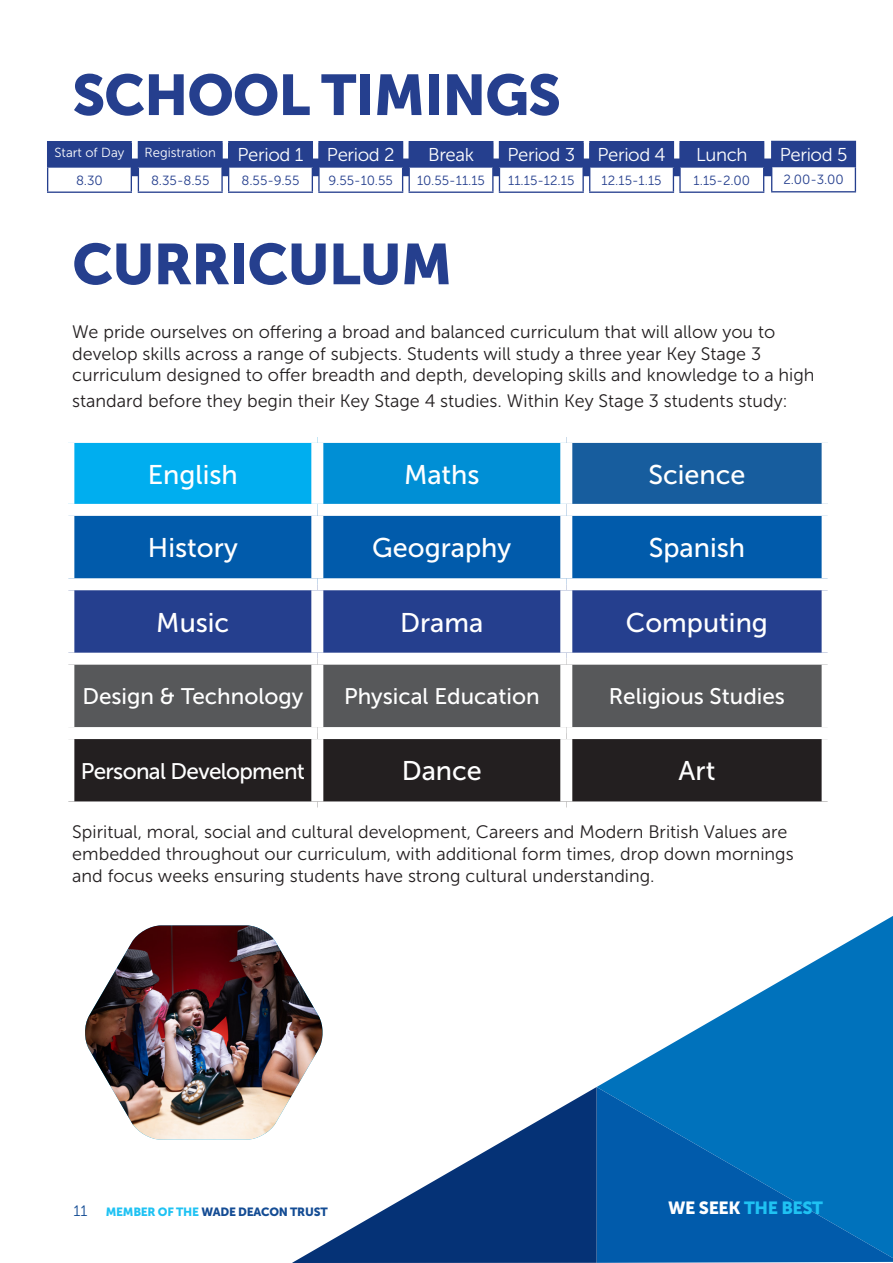
<style>
.page{position:relative;width:893px;height:1263px;background:#fff}
.page>*{position:absolute;margin:0;border:0;box-sizing:border-box;transform-origin:0 0}
.t1{font:57px "Museo Sans 900";letter-spacing:-.02em;color:#253f8e}
.t2{font:27px "Museo Sans 500";color:#fff}
.t3{font:22.5px "Museo Sans 500";color:#fff}
.t4{font:22.5px "Museo Sans 500";letter-spacing:-.03em;color:#fff}
.t5{font:18.6px "Museo Sans 300";letter-spacing:-.02em;color:#fff}
.t6{font:18px/21.6px "Museo Sans 300";color:#231f20}
.t7{font:17.55px "Museo Sans 900";letter-spacing:-.02em;color:#1fc2f3}
.t8{font:13.2px "Museo Sans 300";color:#253f8e}
.t9{font:13.2px "Museo Sans 300";color:#fff}
.t10{font:11.85px "Museo Sans 900";letter-spacing:-.02em;color:#144c94}
.s1{font-family:"Museo Sans 300";font-size:15px}
.s2{color:#1fc2f3}
.s3{color:#fff}
</style>
<div class="page">
<svg style="left:597px;top:916px;width:296px;height:171px"></svg>
<svg style="left:597px;top:1087px;width:296px;height:176px;background:#0166b3"></svg>
<svg style="left:292px;top:1087px;width:305px;height:176px;fill:#053276"></svg>
<img style="left:85px;top:925px;width:239px;height:215px">
<div style="left:68px;top:437px;width:249px;height:73px;background:#00aeef"></div>
<div style="left:317px;top:437px;width:249px;height:73px;background:#008fd5"></div>
<div style="left:566px;top:437px;width:262px;height:73px;background:#175d9e"></div>
<div style="left:74px;top:516px;width:748px;height:62px;background:#015bab"></div>
<div style="left:74px;top:590px;width:748px;height:63px;background:#253f8e"></div>
<div style="left:74px;top:665px;width:748px;height:62px;background:#57585a"></div>
<div style="left:74px;top:739px;width:748px;height:62px;background:#231f20"></div>
<div style="left:62px;top:431px;width:255px;height:12px;background:#fff"></div>
<div style="left:62px;top:443px;width:12px;height:61px;background:#fff"></div>
<div style="left:317px;top:431px;width:249px;height:12px;background:#fff"></div>
<div style="left:311px;top:443px;width:12px;height:61px;background:#fff"></div>
<div style="left:566px;top:431px;width:268px;height:12px;background:#fff"></div>
<div style="left:560px;top:443px;width:12px;height:61px;background:#fff"></div>
<div style="left:822px;top:443px;width:12px;height:61px;background:#fff"></div>
<div style="left:62px;top:504px;width:255px;height:12px;background:#fff"></div>
<div style="left:317px;top:504px;width:249px;height:12px;background:#fff"></div>
<div style="left:311px;top:516px;width:12px;height:62px;background:#fff"></div>
<div style="left:566px;top:504px;width:268px;height:12px;background:#fff"></div>
<div style="left:560px;top:516px;width:12px;height:62px;background:#fff"></div>
<div style="left:311px;top:590px;width:12px;height:63px;background:#fff"></div>
<div style="left:560px;top:590px;width:12px;height:63px;background:#fff"></div>
<div style="left:311px;top:665px;width:12px;height:62px;background:#fff"></div>
<div style="left:560px;top:665px;width:12px;height:62px;background:#fff"></div>
<div style="left:311px;top:739px;width:12px;height:62px;background:#fff"></div>
<div style="left:560px;top:739px;width:12px;height:62px;background:#fff"></div>
<div style="left:103px;top:159px;width:683px;height:17px;background:#253f8e"></div>
<div style="left:138px;top:142px;width:84px;height:25px;background:#253f8e"></div>
<div style="left:138px;top:167px;width:84px;height:25px;background:#fff"></div>
<hr style="left:221px;top:168px;width:2px;height:24px;background:#253f8e">
<hr style="left:138px;top:192px;width:85px;height:1px;background:#253f8e">
<hr style="left:138px;top:141px;width:85px;height:1px;background:#253f8e">
<svg style="left:138px;top:168px;width:1px;height:24px"></svg>
<hr style="left:221px;top:142px;width:2px;height:24px;background:#253f8e">
<hr style="left:138px;top:166px;width:85px;height:2px;background:#253f8e">
<div style="left:229px;top:142px;width:83px;height:25px;background:#253f8e"></div>
<div style="left:229px;top:167px;width:83px;height:25px;background:#fff"></div>
<hr style="left:228px;top:192px;width:85px;height:1px;background:#253f8e">
<hr style="left:228px;top:141px;width:85px;height:1px;background:#253f8e">
<svg style="left:228px;top:142px;width:1px;height:50px"></svg>
<svg style="left:312px;top:142px;width:1px;height:50px"></svg>
<hr style="left:228px;top:166px;width:85px;height:2px;background:#253f8e">
<div style="left:319px;top:142px;width:84px;height:25px;background:#253f8e"></div>
<div style="left:319px;top:167px;width:84px;height:25px;background:#fff"></div>
<hr style="left:318px;top:168px;width:2px;height:24px;background:#253f8e">
<hr style="left:318px;top:192px;width:85px;height:1px;background:#253f8e">
<hr style="left:318px;top:141px;width:85px;height:1px;background:#253f8e">
<hr style="left:318px;top:142px;width:2px;height:24px;background:#253f8e">
<svg style="left:402px;top:168px;width:1px;height:24px"></svg>
<hr style="left:318px;top:166px;width:85px;height:2px;background:#253f8e">
<div style="left:409px;top:142px;width:84px;height:25px;background:#253f8e"></div>
<div style="left:409px;top:167px;width:84px;height:25px;background:#fff"></div>
<hr style="left:492px;top:168px;width:2px;height:24px;background:#253f8e">
<hr style="left:409px;top:192px;width:85px;height:1px;background:#253f8e">
<hr style="left:409px;top:141px;width:85px;height:1px;background:#253f8e">
<svg style="left:409px;top:168px;width:1px;height:24px"></svg>
<hr style="left:492px;top:142px;width:2px;height:24px;background:#253f8e">
<hr style="left:409px;top:166px;width:85px;height:2px;background:#253f8e">
<div style="left:499px;top:142px;width:84px;height:25px;background:#253f8e"></div>
<div style="left:499px;top:167px;width:84px;height:25px;background:#fff"></div>
<hr style="left:582px;top:168px;width:2px;height:24px;background:#253f8e">
<hr style="left:499px;top:192px;width:85px;height:1px;background:#253f8e">
<hr style="left:499px;top:141px;width:85px;height:1px;background:#253f8e">
<svg style="left:499px;top:168px;width:1px;height:24px"></svg>
<hr style="left:582px;top:142px;width:2px;height:24px;background:#253f8e">
<hr style="left:499px;top:166px;width:85px;height:2px;background:#253f8e">
<div style="left:590px;top:142px;width:83px;height:25px;background:#253f8e"></div>
<div style="left:590px;top:167px;width:83px;height:25px;background:#fff"></div>
<hr style="left:589px;top:192px;width:85px;height:1px;background:#253f8e">
<hr style="left:589px;top:141px;width:85px;height:1px;background:#253f8e">
<svg style="left:589px;top:142px;width:1px;height:50px"></svg>
<svg style="left:673px;top:142px;width:1px;height:50px"></svg>
<hr style="left:589px;top:166px;width:85px;height:2px;background:#253f8e">
<div style="left:680px;top:142px;width:84px;height:25px;background:#253f8e"></div>
<div style="left:680px;top:167px;width:84px;height:25px;background:#fff"></div>
<hr style="left:679px;top:168px;width:2px;height:24px;background:#253f8e">
<hr style="left:679px;top:192px;width:85px;height:1px;background:#253f8e">
<hr style="left:679px;top:141px;width:85px;height:1px;background:#253f8e">
<hr style="left:679px;top:142px;width:2px;height:24px;background:#253f8e">
<svg style="left:763px;top:168px;width:1px;height:24px"></svg>
<hr style="left:679px;top:166px;width:85px;height:2px;background:#253f8e">
<div style="left:772px;top:141px;width:83px;height:26px;background:#253f8e"></div>
<div style="left:772px;top:167px;width:83px;height:25px;background:#fff"></div>
<hr style="left:771px;top:191px;width:85px;height:1px;background:#253f8e">
<hr style="left:771px;top:141px;width:85px;height:1px;background:#253f8e">
<svg style="left:771px;top:142px;width:1px;height:49px"></svg>
<svg style="left:855px;top:142px;width:1px;height:49px"></svg>
<hr style="left:771px;top:166px;width:85px;height:1px;background:#253f8e">
<div style="left:48px;top:142px;width:83px;height:25px;background:#253f8e"></div>
<div style="left:48px;top:167px;width:83px;height:25px;background:#fff"></div>
<hr style="left:47px;top:192px;width:85px;height:1px;background:#253f8e">
<hr style="left:47px;top:141px;width:85px;height:1px;background:#253f8e">
<svg style="left:47px;top:142px;width:1px;height:50px"></svg>
<svg style="left:131px;top:142px;width:1px;height:50px"></svg>
<hr style="left:47px;top:166px;width:85px;height:2px;background:#253f8e">
<p class="t1" style="left:72px;top:63px;width:490px">SCHOOL TIMINGS</p>
<p class="t9" style="left:55px;top:145px;width:71px">Start of Day</p>
<p class="t8" style="left:76px;top:173px;width:28px">8.30</p>
<p class="t9" style="left:145px;top:145px;width:73px">Registration</p>
<p class="t8" style="left:151px;top:173px;width:60px">8.35-8.55</p>
<p class="t5" style="left:238px;top:145px;width:67px">Period 1</p>
<p class="t8" style="left:242px;top:173px;width:59px">8.55-9.55</p>
<p class="t5" style="left:327px;top:145px;width:69px">Period 2</p>
<p class="t8" style="left:329px;top:173px;width:66px">9.55-10.55</p>
<p class="t5" style="left:428px;top:145px;width:47px">Break</p>
<p class="t8" style="left:417px;top:173px;width:69px">10.55-11.15</p>
<p class="t5" style="left:507px;top:145px;width:69px">Period 3</p>
<p class="t8" style="left:508px;top:173px;width:68px">11.15-12.15</p>
<p class="t5" style="left:597px;top:145px;width:70px">Period 4</p>
<p class="t8" style="left:601px;top:173px;width:62px">12.15-1.15</p>
<p class="t5" style="left:696px;top:145px;width:53px">Lunch</p>
<p class="t8" style="left:693px;top:173px;width:58px">1.15-2.00</p>
<p class="t5" style="left:780px;top:144px;width:69px">Period 5</p>
<p class="t8" style="left:783px;top:173px;width:62px">2.00-3.00</p>
<p class="t1" style="left:72px;top:232px;width:381px">CURRICULUM</p>
<p class="t6" style="left:72px;top:321px;width:744px">We pride ourselves on offering a broad and balanced curriculum that will allow you to develop skills across a range of subjects. Students will study a three year Key Stage 3 curriculum designed to offer breadth and depth, developing skills and knowledge to a high</p>
<p class="t6" style="left:72px;top:390px;width:717px">standard before they begin their Key Stage 4 studies. Within Key Stage 3 students study:</p>
<p class="t2" style="left:148px;top:459px;width:92px">English</p>
<p class="t2" style="left:404px;top:459px;width:77px">Maths</p>
<p class="t2" style="left:648px;top:459px;width:99px">Science</p>
<p class="t2" style="left:148px;top:533px;width:91px">History</p>
<p class="t2" style="left:372px;top:533px;width:140px">Geography</p>
<p class="t2" style="left:649px;top:533px;width:98px">Spanish</p>
<p class="t2" style="left:156px;top:607px;width:75px">Music</p>
<p class="t2" style="left:400px;top:607px;width:85px">Drama</p>
<p class="t2" style="left:626px;top:607px;width:144px">Computing</p>
<p class="t3" style="left:82px;top:684px;width:222px">Design &amp; Technology</p>
<p class="t3" style="left:344px;top:684px;width:197px">Physical Education</p>
<p class="t3" style="left:609px;top:684px;width:178px">Religious Studies</p>
<p class="t4" style="left:81px;top:759px;width:226px">Personal Development</p>
<p class="t2" style="left:402px;top:756px;width:82px">Dance</p>
<p class="t2" style="left:679px;top:756px;width:38px">Art</p>
<p class="t6" style="left:72px;top:822px;width:723px">Spiritual, moral, social and cultural development, Careers and Modern British Values are embedded throughout our curriculum, with additional form times, drop down mornings and focus weeks ensuring students have strong cultural understanding.</p>
<p class="t10" style="left:73px;top:1205px;width:256px"><span class="s1">11</span> <span class="s2">MEMBER OF THE</span> WADE DEACON TRUST</p>
<p class="t7" style="left:668px;top:1197px;width:157px"><span class="s3">WE SEEK</span> THE BEST</p>
</div>
